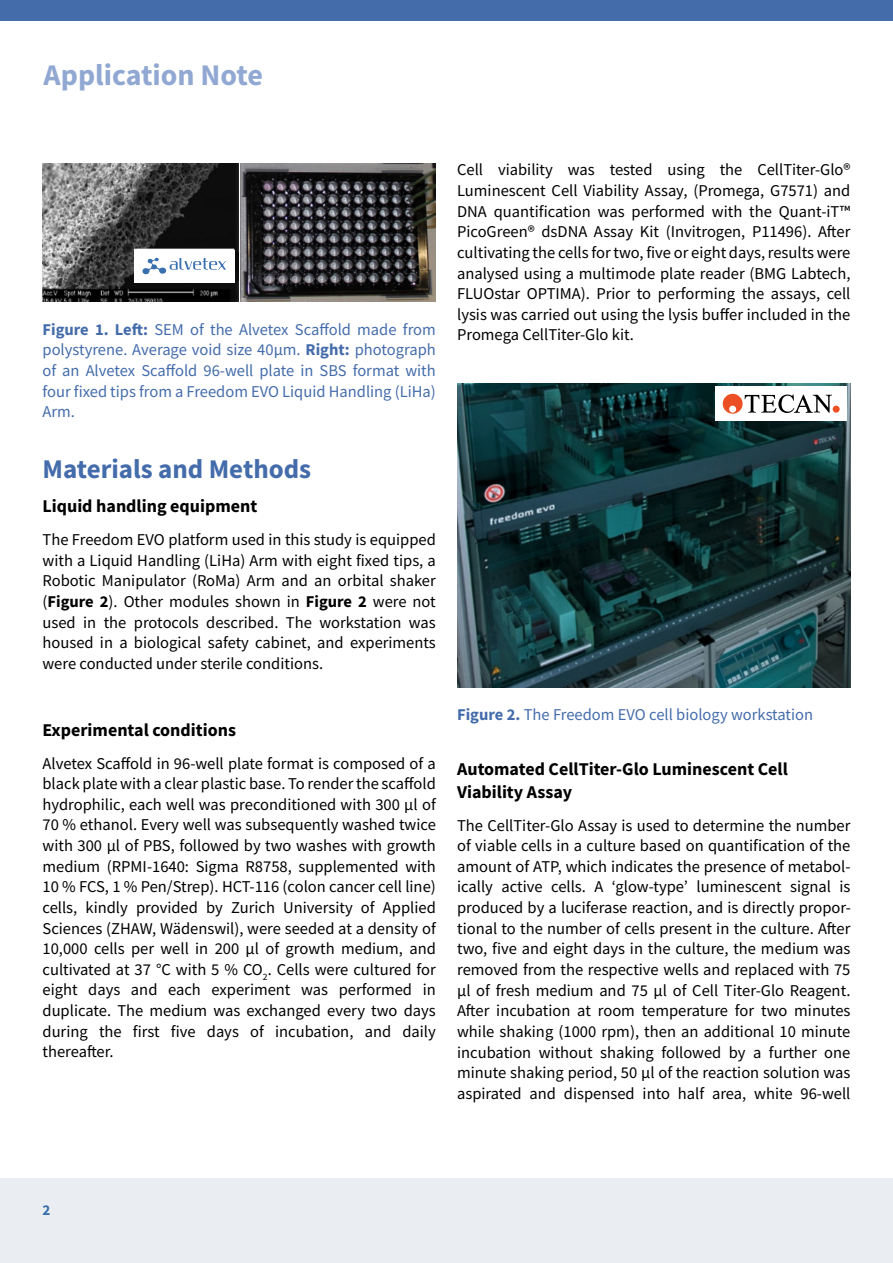
<style>
.page{position:relative;width:893px;height:1263px;background:#fff}
.page>*{position:absolute;margin:0;border:0;box-sizing:border-box;transform-origin:0 0}
.t1{font:700 30px "Source Sans Pro";color:#91a8d3}
.t2{font:700 27px "Source Sans Pro";color:#446cab}
.t3{font:700 18px/22.5px "Source Sans Pro";color:#000}
.t4{font:16.5px/20.7px "Source Sans Pro";color:#000;text-align:justify}
.t5{font:16.5px/20.7px "Source Sans Pro";color:#446cab;text-align:justify}
.t6{font:700 15px "Source Sans Pro";color:#386fae}
.s1{font-weight:700}
</style>
<div class="page">
<div style="left:0;top:0;width:893px;height:21px;background:#446cab"></div>
<div style="left:0;top:1178px;width:893px;height:85px;background:#eaeef2"></div>
<img style="left:240px;top:164px;width:196px;height:138px">
<img style="left:43px;top:164px;width:195px;height:138px">
<div style="left:134px;top:249px;width:100px;height:33px;background:#fff"></div>
<svg style="left:142px;top:258px;width:84px;height:17px"></svg>
<img style="left:457px;top:383px;width:393px;height:304px">
<div style="left:715px;top:387px;width:132px;height:34px;background:#fff"></div>
<div style="left:723px;top:394px;width:20px;height:20px;background:#ed4f24;border-radius:50%"></div>
<div style="left:729px;top:406px;width:7px;height:7px;background:#fff;border-radius:50%"></div>
<svg style="left:745px;top:394px;width:87px;height:19px"></svg>
<div style="left:833px;top:406px;width:7px;height:7px;background:#ed4f24;border-radius:50%"></div>
<h1 class="t1" style="left:44px;top:63px;width:221px">Application Note</h1>
<p class="t5" style="left:43px;top:320px;width:395px"><span class="s1">Figure 1. Left:</span> SEM of the Alvetex Scaffold made from polystyrene. Average void size 40µm. <span class="s1">Right:</span> photograph of an Alvetex Scaffold 96-well plate in SBS format with four fixed tips from a Freedom EVO Liquid Handling (LiHa)<br>Arm.</p>
<h2 class="t2" style="left:43px;top:458px;width:270px">Materials and Methods</h2>
<p class="t3" style="left:43px;top:497px;width:216px">Liquid handling equipment</p>
<p class="t4" style="left:43px;top:530px;width:395px">The Freedom EVO platform used in this study is equipped with a Liquid Handling (LiHa) Arm with eight fixed tips, a Robotic Manipulator (RoMa) Arm and an orbital shaker (<span class="s1">Figure 2</span>). Other modules shown in <span class="s1">Figure 2</span> were not used in the protocols described. The workstation was housed in a biological safety cabinet, and experiments were conducted under sterile conditions.</p>
<p class="t3" style="left:43px;top:720px;width:195px">Experimental conditions</p>
<p class="t4" style="left:43px;top:754px;width:395px">Alvetex Scaffold in 96-well plate format is composed of a black plate with a clear plastic base. To render the scaffold hydrophilic, each well was preconditioned with 300 µl of 70 % ethanol. Every well was subsequently washed twice with 300 µl of PBS, followed by two washes with growth medium (RPMI-1640: Sigma R8758, supplemented with 10 % FCS, 1 % Pen/Strep). HCT-116 (colon cancer cell line) cells, kindly provided by Zurich University of Applied Sciences (ZHAW, Wädenswil), were seeded at a density of 10,000 cells per well in 200 µl of growth medium, and cultivated at 37 °C with 5 % CO<sub>2</sub>. Cells were cultured for eight days and each experiment was performed in duplicate. The medium was exchanged every two days during the first five days of incubation, and daily thereafter.</p>
<p class="t4" style="left:457px;top:161px;width:395px">Cell viability was tested using the CellTiter-Glo® Luminescent Cell Viability Assay, (Promega, G7571) and DNA quantification was performed with the Quant-iT™ PicoGreen® dsDNA Assay Kit (Invitrogen, P11496). After cultivating the cells for two, five or eight days, results were analysed using a multimode plate reader (BMG Labtech, FLUOstar OPTIMA). Prior to performing the assays, cell lysis was carried out using the lysis buffer included in the Promega CellTiter-Glo kit.</p>
<p class="t5" style="left:457px;top:706px;width:358px"><span class="s1">Figure 2.</span> The Freedom EVO cell biology workstation</p>
<p class="t3" style="left:457px;top:760px;width:332px">Automated CellTiter-Glo Luminescent Cell<br>Viability Assay</p>
<p class="t4" style="left:457px;top:816px;width:395px">The CellTiter-Glo Assay is used to determine the number of viable cells in a culture based on quantification of the amount of ATP, which indicates the presence of metabol&shy;ically active cells. A ʻglow-typeʼ luminescent signal is produced by a luciferase reaction, and is directly propor&shy;tional to the number of cells present in the culture. After two, five and eight days in the culture, the medium was removed from the respective wells and replaced with 75 µl of fresh medium and 75 µl of Cell Titer-Glo Reagent.<br>After incubation at room temperature for two minutes while shaking (1000 rpm), then an additional 10 minute incubation without shaking followed by a further one minute shaking period, 50 µl of the reaction solution was aspirated and dispensed into half area, white 96-well</p>
<p class="t6" style="left:43px;top:1204px;width:9px">2</p>
</div>
